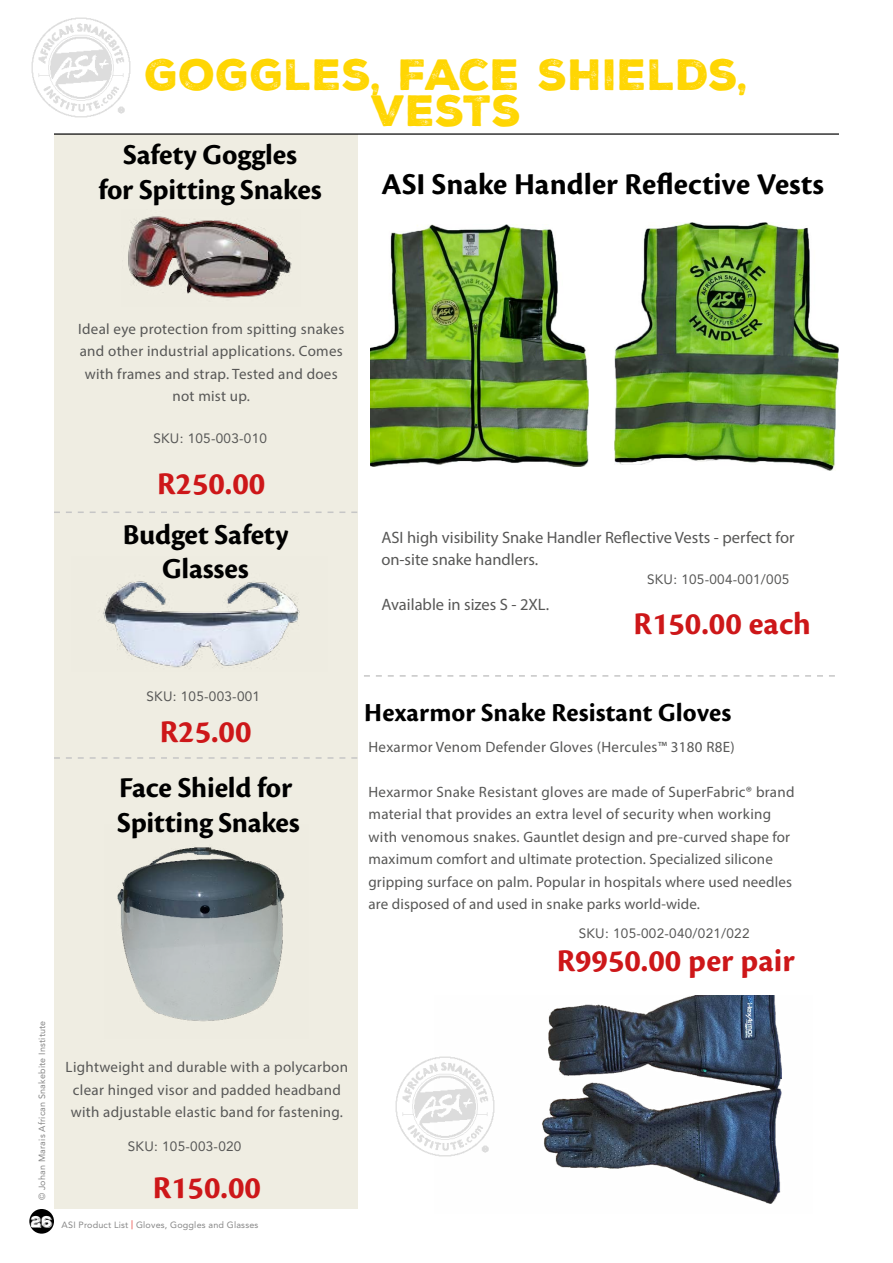
<style>
.page{position:relative;width:893px;height:1263px;background:#fff}
.page>*{position:absolute;margin:0;border:0;box-sizing:border-box;transform-origin:0 0}
.t1{font:42.45px/36px "Nexa Rust Sans Black 1";letter-spacing:.01em;color:#ffd603;text-align:center}
.t2{font:700 33px "Cronos Pro";color:#cd1719}
.t3{font:700 31.5px "Cronos Pro";color:#000}
.t4{font:700 30px/34.5px "Cronos Pro";letter-spacing:-.005em;color:#000;text-align:center}
.t5{font:700 27px "Cronos Pro";letter-spacing:.005em;color:#000}
.t6{font:16.5px/22.5px "Myriad Pro";color:#575756}
.t7{font:15.15px "Nexa Rust Slab Black Shadow 01";color:#fff}
.t8{font:15px/22.5px "Myriad Pro";letter-spacing:.02em;color:#575756;text-align:center}
.t9{font:13.5px "Avenir LT Std";letter-spacing:.02em;color:#575756}
.t10{font:9px "Avenir LT Std";letter-spacing:.02em;color:#878787}
.s1{color:#e62f28}
</style>
<div class="page">
<svg style="left:357px;top:675px;width:478px;height:2px"></svg>
<img style="left:615px;top:223px;width:224px;height:247px">
<div style="left:54px;top:134px;width:303px;height:1075px;background:#efede2"></div>
<img style="left:128px;top:216px;width:164px;height:82px">
<img style="left:103px;top:581px;width:197px;height:87px">
<svg style="left:54px;top:511px;width:303px;height:2px"></svg>
<img style="left:117px;top:847px;width:168px;height:175px">
<img style="left:395px;top:1058px;width:39px;height:97px">
<img style="left:371px;top:225px;width:217px;height:242px">
<img style="left:31px;top:17px;width:100px;height:101px">
<div style="left:29px;top:1209px;width:25px;height:24px;background:#000;border-radius:50%"></div>
<hr style="left:54px;top:133px;width:785px;height:2px;background:#000">
<svg style="left:54px;top:757px;width:303px;height:2px"></svg>
<img style="left:434px;top:995px;width:348px;height:209px">
<h1 class="t1" style="left:145px;top:57px;width:604px">GOGGLES, FACE SHIELDS,<br>VESTS</h1>
<h3 class="t4" style="left:98px;top:138px;width:225px">Safety Goggles<br>for Spitting Snakes</h3>
<h3 class="t3" style="left:381px;top:166px;width:444px">ASI Snake Handler Reflective Vests</h3>
<p class="t8" style="left:78px;top:317px;width:268px">Ideal eye protection from spitting snakes and other industrial applications. Comes with frames and strap. Tested and does not mist up.</p>
<p class="t9" style="left:153px;top:431px;width:115px">SKU: 105-003-010</p>
<h2 class="t2" style="left:157px;top:465px;width:110px">R250.00</h2>
<h3 class="t4" style="left:123px;top:518px;width:167px">Budget Safety<br>Glasses</h3>
<p class="t6" style="left:381px;top:526px;width:415px">ASI high visibility Snake Handler Reflective Vests - perfect for on-site snake handlers.</p>
<p class="t6" style="left:381px;top:593px;width:169px">Available in sizes S - 2XL.</p>
<h2 class="t2" style="left:634px;top:605px;width:179px">R150.00 each</h2>
<p class="t9" style="left:647px;top:571px;width:144px">SKU: 105-004-001/005</p>
<p class="t9" style="left:146px;top:688px;width:115px">SKU: 105-003-001</p>
<h2 class="t2" style="left:160px;top:712px;width:93px">R25.00</h2>
<h3 class="t4" style="left:117px;top:771px;width:184px;text-align:left">Face Shield for<br>Spitting Snakes</h3>
<p class="t10" style="left:37px;top:1200px;width:181px;rotate:-90deg">© Johan Marais African Snakebite Institute</p>
<p class="t7" style="left:31px;top:1211px;width:23px">26</p>
<p class="t8" style="left:66px;top:1056px;width:284px">Lightweight and durable with a polycarbon clear hinged visor and padded headband with adjustable elastic band for fastening.</p>
<p class="t9" style="left:128px;top:1138px;width:115px">SKU: 105-003-020</p>
<h2 class="t2" style="left:153px;top:1169px;width:110px">R150.00</h2>
<p class="t10" style="left:62px;top:1220px;width:198px">ASI Product List <span class="s1">|</span> Gloves, Goggles and Glasses</p>
<h3 class="t5" style="left:364px;top:697px;width:369px">Hexarmor Snake Resistant Gloves</h3>
<p class="t8" style="left:369px;top:735px;width:368px">Hexarmor Venom Defender Gloves (Hercules™ 3180 R8E)</p>
<p class="t8" style="left:369px;top:780px;width:428px;text-align:left">Hexarmor Snake Resistant gloves are made of SuperFabric® brand material that provides an extra level of security when working with venomous snakes. Gauntlet design and pre-curved shape for maximum comfort and ultimate protection. Specialized silicone gripping surface on palm. Popular in hospitals where used needles are disposed of and used in snake parks world-wide.</p>
<p class="t9" style="left:579px;top:925px;width:172px">SKU: 105-002-040/021/022</p>
<h2 class="t2" style="left:557px;top:942px;width:240px">R9950.00 per pair</h2>
</div>
